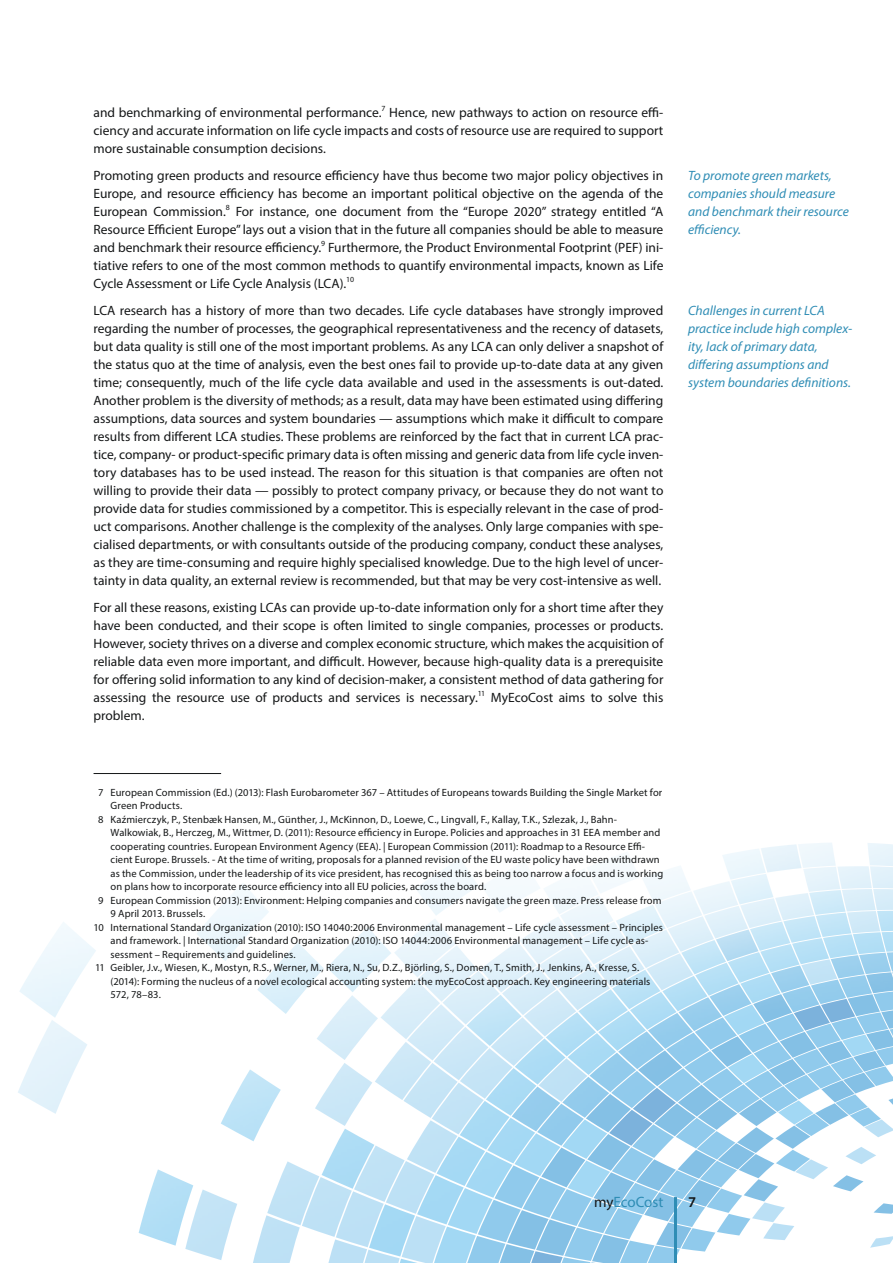
<style>
.page{position:relative;width:893px;height:1263px;background:#fff}
.page>*{position:absolute;margin:0;border:0;box-sizing:border-box;transform-origin:0 0}
.t1{font:15px "Myriad Pro";color:#2f8db5}
.t2{font:600 15px "Myriad Pro";color:#141617}
.t3{font:13.5px/18px "Myriad Pro";color:#141617;text-align:justify}
.t4{font:italic 13.5px/18px "Myriad Pro";color:#2f8db5}
.t5{font:10.5px "Myriad Pro";letter-spacing:.01em;color:#141617}
.s1{color:#141617}
</style>
<div class="page">
<img style="left:18px;top:773px;width:875px;height:490px">
<hr style="left:674px;top:1197px;width:3px;height:66px;background:#2f8db5">
<hr style="left:94px;top:773px;width:127px;height:1px;background:#141617">
<p class="t3" style="left:94px;top:103px;width:571px">and benchmarking of environmental performance.<sup>7</sup> Hence, new pathways to action on resource effi&shy;ciency and accurate information on life cycle impacts and costs of resource use are required to support more sustainable consumption decisions.</p>
<p class="t3" style="left:94px;top:166px;width:571px">Promoting green products and resource efficiency have thus become two major policy objectives in Europe, and resource efficiency has become an important political objective on the agenda of the European Commission.<sup>8</sup> For instance, one document from the “Europe 2020” strategy entitled “A Resource Efficient Europe” lays out a vision that in the future all companies should be able to measure and benchmark their resource efficiency.<sup>9</sup> Furthermore, the Product Environmental Footprint (PEF) ini&shy;tiative refers to one of the most common methods to quantify environmental impacts, known as Life Cycle Assessment or Life Cycle Analysis (LCA).<sup>10</sup></p>
<p class="t3" style="left:94px;top:301px;width:571px">LCA research has a history of more than two decades. Life cycle databases have strongly improved regarding the number of processes, the geographical representativeness and the recency of datasets, but data quality is still one of the most important problems. As any LCA can only deliver a snapshot of the status quo at the time of analysis, even the best ones fail to provide up-to-date data at any given time; consequently, much of the life cycle data available and used in the assessments is out-dated.<br>Another problem is the diversity of methods; as a result, data may have been estimated using differing assumptions, data sources and system boundaries — assumptions which make it difficult to compare results from different LCA studies. These problems are reinforced by the fact that in current LCA prac&shy;tice, company- or product-specific primary data is often missing and generic data from life cycle inven&shy;tory databases has to be used instead. The reason for this situation is that companies are often not willing to provide their data — possibly to protect company privacy, or because they do not want to provide data for studies commissioned by a competitor. This is especially relevant in the case of prod&shy;uct comparisons. Another challenge is the complexity of the analyses. Only large companies with spe&shy;cialised departments, or with consultants outside of the producing company, conduct these analyses, as they are time-consuming and require highly specialised knowledge. Due to the high level of uncer&shy;tainty in data quality, an external review is recommended, but that may be very cost-intensive as well.</p>
<p class="t3" style="left:94px;top:598px;width:571px">For all these reasons, existing LCAs can provide up-to-date information only for a short time after they have been conducted, and their scope is often limited to single companies, processes or products.<br>However, society thrives on a diverse and complex economic structure, which makes the acquisition of reliable data even more important, and difficult. However, because high-quality data is a prerequisite for offering solid information to any kind of decision-maker, a consistent method of data gathering for assessing the resource use of products and services is necessary.<sup>11</sup> MyEcoCost aims to solve this problem.</p>
<p class="t4" style="left:688px;top:166px;width:162px">To promote green markets, companies should measure and benchmark their resource efficiency.</p>
<p class="t4" style="left:688px;top:301px;width:166px">Challenges in current LCA practice include high complex&shy;ity, lack of primary data, differing assumptions and system boundaries definitions.</p>
<p class="t5" style="left:98px;top:785px;width:566px">7 European Commission (Ed.) (2013): Flash Eurobarometer 367 – Attitudes of Europeans towards Building the Single Market for</p>
<p class="t5" style="left:111px;top:799px;width:73px">Green Products.</p>
<p class="t5" style="left:98px;top:812px;width:521px">8 Kaźmierczyk, P., Stenbæk Hansen, M., Gü nther, J., McKinnon, D., Loewe, C., Lingvall, F., Kallay, T.K., Szlezak, J., Bahn-</p>
<p class="t5" style="left:111px;top:826px;width:551px">Walkowiak, B., Herczeg, M., Wittmer, D. (2011): Resource efficiency in Europe. Policies and approaches in 31 EEA member and</p>
<p class="t5" style="left:111px;top:839px;width:536px">cooperating countries. European Environment Agency (EEA). | European Commission (2011): Roadmap to a Resource Effi-</p>
<p class="t5" style="left:111px;top:853px;width:551px">cient Europe. Brussels. - At the time of writing, proposals for a planned revision of the EU waste policy have been withdrawn</p>
<p class="t5" style="left:111px;top:866px;width:554px">as the Commission, under the leadership of its vice president, has recognised this as being too narrow a focus and is working</p>
<p class="t5" style="left:111px;top:880px;width:377px">on plans how to incorporate resource efficiency into all EU policies, across the board.</p>
<p class="t5" style="left:98px;top:893px;width:565px">9 European Commission (2013): Environment: Helping companies and consumers navigate the green maze. Press release from</p>
<p class="t5" style="left:111px;top:907px;width:96px">9 April 2013. Brussels.</p>
<p class="t5" style="left:94px;top:920px;width:571px">10 International Standard Organization (2010): ISO 14040:2006 Environmental management – Life cycle assessment – Principles</p>
<p class="t5" style="left:111px;top:934px;width:539px">and framework. | International Standard Organization (2010): ISO 14044:2006 Environmental management – Life cycle as-</p>
<p class="t5" style="left:111px;top:947px;width:187px">sessment – Requirements and guidelines.</p>
<p class="t5" style="left:95px;top:961px;width:546px">11 Geibler, J.v., Wiesen, K., Mostyn, R.S., Werner, M., Riera, N., Su, D.Z., Björling, S., Domen, T., Smith, J., Jenkins, A., Kresse, S.</p>
<p class="t5" style="left:111px;top:974px;width:541px">(2014): Forming the nucleus of a novel ecological accounting system: the myEcoCost approach. Key engineering materials</p>
<p class="t5" style="left:111px;top:988px;width:52px">572, 78–83.</p>
<p class="t1" style="left:594px;top:1193px;width:71px"><span class="s1">my</span>EcoCost</p>
<p class="t2" style="left:688px;top:1193px;width:10px">7</p>
</div>
